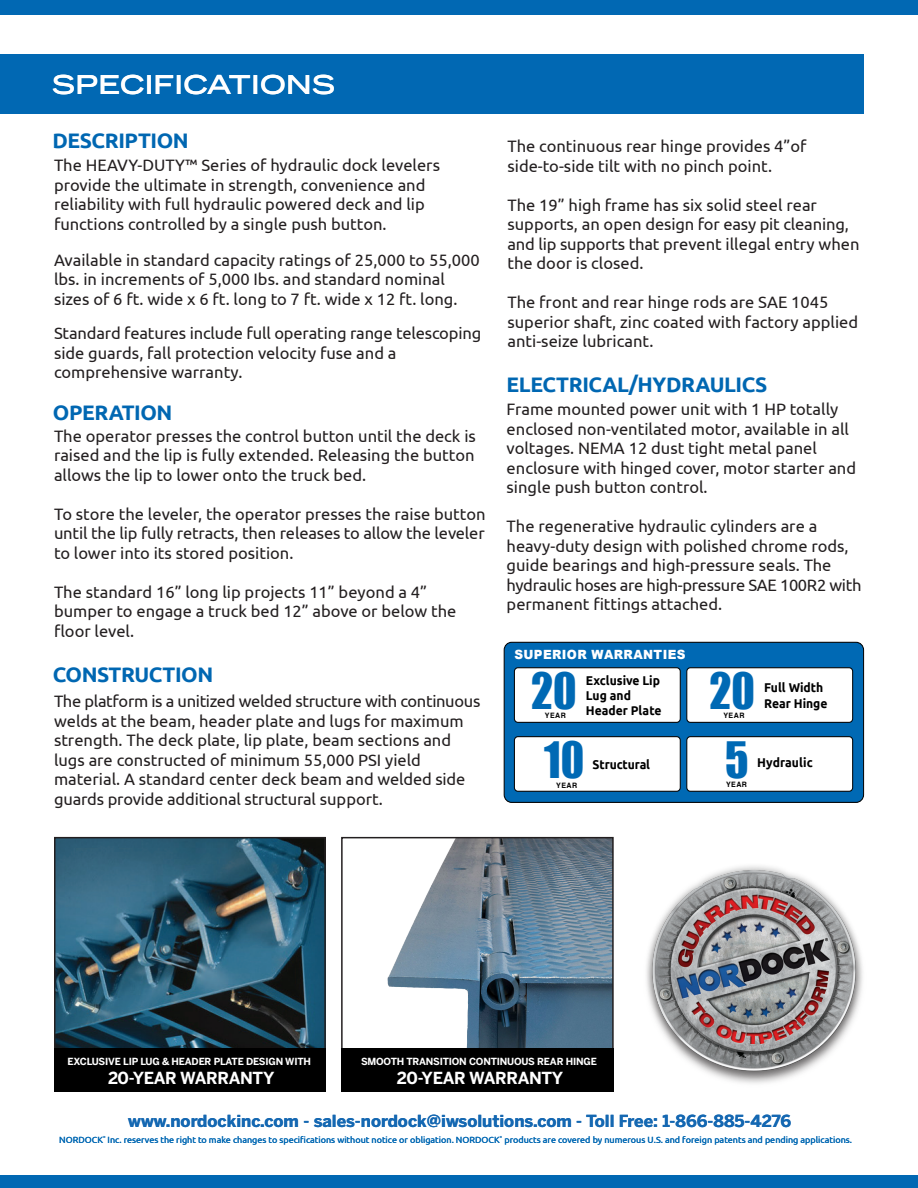
<style>
.page{position:relative;width:918px;height:1188px;background:#fff}
.page>*{position:absolute;margin:0;border:0;box-sizing:border-box;transform-origin:0 0}
.t1{font:46.05px "Impact";color:#0069b4;scale:.95 1}
.t2{font:500 25.65px "Benton Sans Wide";color:#fff}
.t3{font:700 21px "Ubuntu";letter-spacing:-.02em;color:#0067b2}
.t4{font:16.5px/19.5px "Ubuntu";color:#231f20}
.t5{font:700 16.5px "Benton Sans";color:#1568b2}
.t6{font:16.5px/19.5px "Ubuntu";letter-spacing:-.02em;color:#231f20}
.t7{font:700 16.5px "Benton Sans";letter-spacing:-.02em;color:#fff}
.t8{font:700 12.75px/15.3px "Ubuntu";color:#000;scale:.95 1}
.t9{font:900 12.75px "Arial";letter-spacing:.03em;color:#fff;scale:.95 1}
.t10{font:700 9.75px "Benton Sans";letter-spacing:-.02em;color:#fff}
.t11{font:9px "Ubuntu";color:#0168b3}
.t12{font:700 7.35px "Helvetica";letter-spacing:.065em;color:#000;scale:.95 1}
.t13{font:3px "Ubuntu";color:#0168b3}
</style>
<div class="page">
<img style="left:646px;top:866px;width:217px;height:218px">
<div style="left:0;top:0;width:918px;height:14px;background:#0168b3"></div>
<div style="left:0;top:54px;width:864px;height:59px;background:#0168b3"></div>
<div style="left:0;top:1176px;width:918px;height:12px;background:#0168b3"></div>
<img style="left:57px;top:840px;width:266px;height:208px">
<div style="left:54px;top:837px;width:272px;height:215px;border:2px solid #231f20"></div>
<div style="left:54px;top:1048px;width:272px;height:44px;background:#000"></div>
<img style="left:387px;top:840px;width:224px;height:208px">
<div style="left:341px;top:837px;width:273px;height:215px;border:2px solid #231f20"></div>
<div style="left:341px;top:1048px;width:273px;height:44px;background:#000"></div>
<div style="left:504px;top:642px;width:360px;height:160px;background:#0069b4;border-radius:8px"></div>
<div style="left:504px;top:642px;width:360px;height:161px;border:1px solid #000;border-radius:8px"></div>
<div style="left:687px;top:668px;width:166px;height:54px;background:#fff;border-radius:4px"></div>
<div style="left:686px;top:667px;width:167px;height:56px;border:1px solid #000;border-radius:4px"></div>
<div style="left:514px;top:737px;width:166px;height:54px;background:#fff;border-radius:4px"></div>
<div style="left:514px;top:736px;width:167px;height:56px;border:1px solid #000;border-radius:4px"></div>
<div style="left:687px;top:737px;width:166px;height:54px;background:#fff;border-radius:4px"></div>
<div style="left:686px;top:736px;width:167px;height:56px;border:1px solid #000;border-radius:4px"></div>
<div style="left:514px;top:668px;width:166px;height:54px;background:#fff;border-radius:4px"></div>
<div style="left:514px;top:667px;width:167px;height:56px;border:1px solid #000;border-radius:4px"></div>
<p class="t2" style="left:52px;top:68px;width:285px">SPECIFICATIONS</p>
<p class="t3" style="left:52px;top:128px;width:138px">DESCRIPTION</p>
<p class="t4" style="left:54px;top:155px;width:388px">The HEAVY-DUTY™ Series of hydraulic dock levelers</p>
<p class="t4" style="left:54px;top:175px;width:373px">provide the ultimate in strength, convenience and</p>
<p class="t4" style="left:54px;top:194px;width:372px">reliability with full hydraulic powered deck and lip</p>
<p class="t4" style="left:54px;top:214px;width:334px">functions controlled by a single push button.</p>
<p class="t4" style="left:54px;top:250px;width:427px">Available in standard capacity ratings of 25,000 to 55,000 lbs. in increments of 5,000 Ibs. and standard nominal</p>
<p class="t4" style="left:54px;top:289px;width:405px">sizes of 6 ft. wide x 6 ft. long to 7 ft. wide x 12 ft. long.</p>
<p class="t4" style="left:54px;top:323px;width:429px">Standard features include full operating range telescoping side guards, fall protection velocity fuse and a</p>
<p class="t4" style="left:54px;top:362px;width:190px">comprehensive warranty.</p>
<p class="t3" style="left:53px;top:400px;width:121px">OPERATION</p>
<p class="t4" style="left:54px;top:426px;width:423px;text-align:justify">The operator presses the control button until the deck is raised and the lip is fully extended. Releasing the button allows the lip to lower onto the truck bed.</p>
<p class="t4" style="left:54px;top:504px;width:433px;text-align:justify">To store the leveler, the operator presses the raise button until the lip fully retracts, then releases to allow the leveler to lower into its stored position.</p>
<p class="t4" style="left:54px;top:582px;width:404px">The standard 16” long lip projects 11” beyond a 4” bumper to engage a truck bed 12” above or below the floor level.</p>
<p class="t3" style="left:53px;top:662px;width:162px">CONSTRUCTION</p>
<p class="t4" style="left:54px;top:691px;width:428px">The platform is a unitized welded structure with continuous welds at the beam, header plate and lugs for maximum strength. The deck plate, lip plate, beam sections and</p>
<p class="t4" style="left:54px;top:749px;width:369px">lugs are constructed of minimum 55,000 PSI yield</p>
<p class="t4" style="left:54px;top:769px;width:413px">material. A standard center deck beam and welded side guards provide additional structural support.</p>
<p class="t4" style="left:508px;top:136px;width:301px">The continuous rear hinge provides 4”of</p>
<p class="t4" style="left:508px;top:155px;width:266px">side-to-side tilt with no pinch point.</p>
<p class="t4" style="left:508px;top:194px;width:311px">The 19” high frame has six solid steel rear</p>
<p class="t4" style="left:508px;top:214px;width:343px">supports, an open design for easy pit cleaning,</p>
<p class="t4" style="left:508px;top:233px;width:354px">and lip supports that prevent illegal entry when</p>
<p class="t4" style="left:508px;top:253px;width:138px">the door is closed.</p>
<p class="t4" style="left:508px;top:292px;width:322px">The front and rear hinge rods are SAE 1045</p>
<p class="t4" style="left:508px;top:311px;width:352px">superior shaft, zinc coated with factory applied anti-seize lubricant.</p>
<p class="t3" style="left:507px;top:372px;width:262px">ELECTRICAL/HYDRAULICS</p>
<p class="t4" style="left:507px;top:399px;width:333px">Frame mounted power unit with 1 HP totally</p>
<p class="t4" style="left:507px;top:419px;width:344px">enclosed non-ventilated motor, available in all</p>
<p class="t4" style="left:507px;top:438px;width:312px">voltages. NEMA 12 dust tight metal panel</p>
<p class="t4" style="left:507px;top:458px;width:351px">enclosure with hinged cover, motor starter and single push button control.</p>
<p class="t4" style="left:507px;top:516px;width:312px">The regenerative hydraulic cylinders are a</p>
<p class="t4" style="left:507px;top:536px;width:344px">heavy-duty design with polished chrome rods, guide bearings and high-pressure seals. The</p>
<p class="t6" style="left:507px;top:575px;width:356px">hydraulic hoses are high-pressure SAE 100R2 with permanent fittings attached.</p>
<p class="t9" style="left:514px;top:645px;width:182px">SUPERIOR WARRANTIES</p>
<p class="t1" style="left:531px;top:655px;width:49px">20</p>
<p class="t8" style="left:586px;top:672px;width:80px">Exclusive Lip<br>Lug and</p>
<p class="t12" style="left:545px;top:711px;width:24px">YEAR</p>
<p class="t8" style="left:586px;top:703px;width:81px">Header Plate</p>
<p class="t1" style="left:710px;top:655px;width:49px">20</p>
<p class="t8" style="left:764px;top:680px;width:68px">Full Width<br>Rear Hinge</p>
<p class="t12" style="left:723px;top:711px;width:24px">YEAR</p>
<p class="t1" style="left:544px;top:724px;width:44px">10</p>
<p class="t12" style="left:556px;top:780px;width:24px">YEAR</p>
<p class="t1" style="left:725px;top:724px;width:26px">5</p>
<p class="t12" style="left:726px;top:780px;width:24px">YEAR</p>
<p class="t8" style="left:593px;top:756px;width:62px">Structural</p>
<p class="t8" style="left:757px;top:755px;width:60px">Hydraulic</p>
<p class="t10" style="left:68px;top:1055px;width:245px">EXCLUSIVE LIP LUG &amp; HEADER PLATE DESIGN WITH</p>
<p class="t7" style="left:108px;top:1068px;width:168px">20-YEAR WARRANTY</p>
<p class="t10" style="left:361px;top:1055px;width:237px">SMOOTH TRANSITION CONTINUOUS REAR HINGE</p>
<p class="t7" style="left:397px;top:1068px;width:168px">20-YEAR WARRANTY</p>
<p class="t5" style="left:128px;top:1111px;width:664px">www.nordockinc.com - sales-nordock@iwsolutions.com - Toll Free: 1-866-885-4276</p>
<p class="t11" style="left:59px;top:1134px;width:45px">NORDOCK</p>
<p class="t13" style="left:103px;top:1135px;width:4px">®</p>
<p class="t11" style="left:108px;top:1134px;width:394px">Inc. reserves the right to make changes to specifications without notice or obligation. NORDOCK</p>
<p class="t13" style="left:500px;top:1135px;width:4px">®</p>
<p class="t11" style="left:504px;top:1134px;width:349px">products are covered by numerous U.S. and foreign patents and pending applications.</p>
</div>
